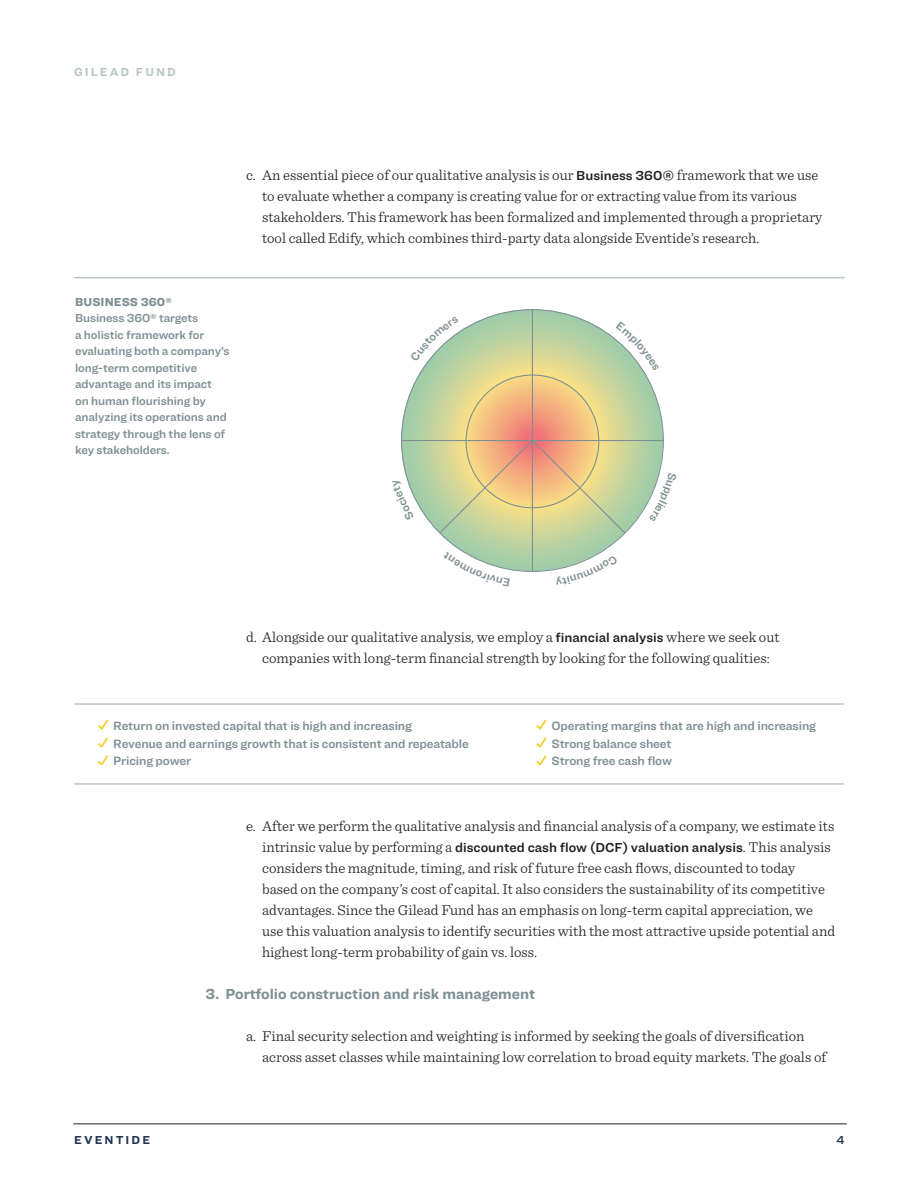
<style>
.page{position:relative;width:918px;height:1188px;background:#fff}
.page>*{position:absolute;margin:0;border:0;box-sizing:border-box;transform-origin:0 0}
.t1{font:300 15px/21px "Sentinel";color:#231f20}
.t2{font:700 15px "Ringside";color:#7f8f94}
.t3{font:12.45px "Ringside Regular Semi";letter-spacing:-.01em;color:#7f8f94}
.t4{font:12px/16.5px "Ringside Regular Semi";letter-spacing:-.01em;color:#7f8f94}
.t5{font:900 12px "Ringside";letter-spacing:.01em;color:#7f8f94}
.t6{font:700 12px "Ringside";letter-spacing:.17em;color:#bbc5c7}
.t7{font:700 12px "Ringside";letter-spacing:.17em;color:#233552}
.t8{font:12px "Ringside Regular Semi";color:#233552}
.s1{font-family:"Ringside Regular Semi";font-weight:400;font-size:13.5px}
</style>
<div class="page">
<hr style="left:73px;top:1124px;width:774px;height:1px;background:#231f20">
<svg style="left:401px;top:309px;width:262px;height:262px;background:#c7cc98"></svg>
<hr style="left:401px;top:440px;width:263px;height:1px;background:#7f8f94">
<hr style="left:532px;top:310px;width:1px;height:261px;background:#7f8f94">
<svg style="left:438px;top:439px;width:188px;height:96px;background:#dcc78e"></svg>
<svg style="left:98px;top:719px;width:11px;height:47px"></svg>
<svg style="left:536px;top:719px;width:11px;height:47px"></svg>
<hr style="left:74px;top:703px;width:770px;height:2px;background:#bbc5c7">
<hr style="left:74px;top:783px;width:770px;height:2px;background:#bbc5c7">
<hr style="left:74px;top:277px;width:771px;height:1px;background:#bbc5c7">
<svg style="left:616px;top:339px;width:28px;height:32px"></svg>
<svg style="left:649px;top:472px;width:11px;height:29px"></svg>
<svg style="left:555px;top:555px;width:42px;height:15px"></svg>
<svg style="left:463px;top:552px;width:47px;height:18px"></svg>
<svg style="left:407px;top:479px;width:7px;height:19px"></svg>
<svg style="left:428px;top:331px;width:31px;height:30px"></svg>
<p class="t6" style="left:74px;top:63px;width:103px">GILEAD FUND</p>
<p class="t1" style="left:262px;top:163px;width:562px;text-indent:-16px">c. An essential piece of our qualitative analysis is our <span class="s1">Business 360®</span> framework that we use to evaluate whether a company is creating value for or extracting value from its various stakeholders. This framework has been formalized and implemented through a proprietary tool called Edify, which combines third-party data alongside Eventide’s research.</p>
<p class="t5" style="left:75px;top:292px;width:98px">BUSINESS 360®</p>
<p class="t4" style="left:75px;top:309px;width:156px">Business 360® targets<br>a holistic framework for evaluating both a company’s long-term competitive advantage and its impact<br>on human flourishing by analyzing its operations and strategy through the lens of key stakeholders.</p>
<p class="t1" style="left:246px;top:625px;width:535px;text-align:center">d. Alongside our qualitative analysis, we employ a <span class="s1">financial analysis</span> where we seek out companies with long-term financial strength by looking for the following qualities:</p>
<p class="t3" style="left:113px;top:716px;width:300px">Return on invested capital that is high and increasing</p>
<p class="t3" style="left:113px;top:734px;width:357px">Revenue and earnings growth that is consistent and repeatable</p>
<p class="t3" style="left:113px;top:752px;width:80px">Pricing power</p>
<p class="t3" style="left:552px;top:716px;width:266px">Operating margins that are high and increasing</p>
<p class="t3" style="left:552px;top:734px;width:121px">Strong balance sheet</p>
<p class="t3" style="left:552px;top:752px;width:122px">Strong free cash flow</p>
<p class="t1" style="left:262px;top:814px;width:575px;text-indent:-16px">e. After we perform the qualitative analysis and financial analysis of a company, we estimate its intrinsic value by performing a <span class="s1">discounted cash flow (DCF) valuation analysis</span>. This analysis considers the magnitude, timing, and risk of future free cash flows, discounted to today<br>based on the company’s cost of capital. It also considers the sustainability of its competitive advantages. Since the Gilead Fund has an emphasis on long-term capital appreciation, we use this valuation analysis to identify securities with the most attractive upside potential and highest long-term probability of gain vs. loss.</p>
<p class="t2" style="left:206px;top:983px;width:331px">3. Portfolio construction and risk management</p>
<p class="t1" style="left:262px;top:1024px;width:566px;text-indent:-16px">a. Final security selection and weighting is informed by seeking the goals of diversification across asset classes while maintaining low correlation to broad equity markets. The goals of</p>
<p class="t7" style="left:74px;top:1131px;width:77px">EVENTIDE</p>
<p class="t8" style="left:837px;top:1131px;width:10px">4</p>
</div>
